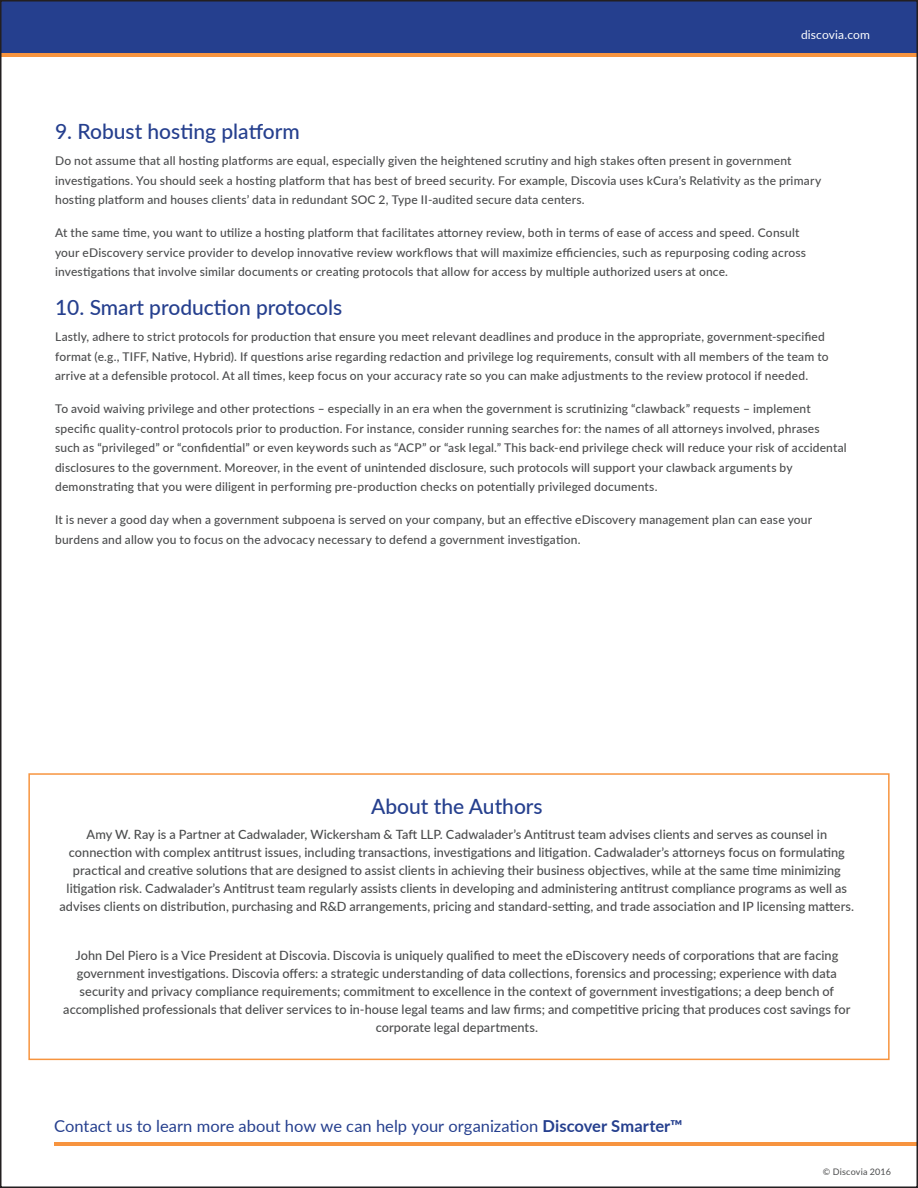
<style>
.page{position:relative;width:918px;height:1188px;background:#fff}
.page>*{position:absolute;margin:0;border:0;box-sizing:border-box;transform-origin:0 0}
.t1{font:500 21px "Lato";color:#253f8e}
.t2{font:16.5px "Lato";color:#253f8e}
.t3{font:500 12.75px/18px "Lato";letter-spacing:.005em;color:#4b4c4d;text-align:center}
.t4{font:500 12px/19.5px "Lato";letter-spacing:.015em;color:#4b4c4d}
.t5{font:12px "Lato";letter-spacing:.01em;color:#fff}
.t6{font:9px "Lato";letter-spacing:.02em;color:#4b4c4d}
.s1{font-weight:700}
</style>
<div class="page">
<div style="left:0;top:0;width:918px;height:53px;background:#253f8e"></div>
<hr style="left:0;top:53px;width:918px;height:4px;background:#f7943f">
<hr style="left:54px;top:1142px;width:864px;height:4px;background:#f7943f">
<div style="left:28px;top:773px;width:862px;height:287px;border:2px solid #f7943f"></div>
<p class="t5" style="left:801px;top:26px;width:70px">discovia.com</p>
<h1 class="t1" style="left:55px;top:116px;width:246px">9. Robust hosting platform</h1>
<p class="t4" style="left:55px;top:151px;width:768px">Do not assume that all hosting platforms are equal, especially given the heightened scrutiny and high stakes often present in government investigations. You should seek a hosting platform that has best of breed security. For example, Discovia uses kCura’s Relativity as the primary hosting platform and houses clients’ data in redundant SOC 2, Type II-audited secure data centers.</p>
<p class="t4" style="left:55px;top:223px;width:753px">At the same time, you want to utilize a hosting platform that facilitates attorney review, both in terms of ease of access and speed. Consult your eDiscovery service provider to develop innovative review workflows that will maximize efficiencies, such as repurposing coding across investigations that involve similar documents or creating protocols that allow for access by multiple authorized users at once.</p>
<h1 class="t1" style="left:55px;top:292px;width:289px">10. Smart production protocols</h1>
<p class="t4" style="left:55px;top:327px;width:775px">Lastly, adhere to strict protocols for production that ensure you meet relevant deadlines and produce in the appropriate, government-specified format (e.g., TIFF, Native, Hybrid). If questions arise regarding redaction and privilege log requirements, consult with all members of the team to arrive at a defensible protocol. At all times, keep focus on your accuracy rate so you can make adjustments to the review protocol if needed.</p>
<p class="t4" style="left:55px;top:399px;width:793px">To avoid waiving privilege and other protections – especially in an era when the government is scrutinizing “clawback” requests – implement specific quality-control protocols prior to production. For instance, consider running searches for: the names of all attorneys involved, phrases such as “privileged” or “confidential” or even keywords such as “ACP” or “ask legal.” This back-end privilege check will reduce your risk of accidental disclosures to the government. Moreover, in the event of unintended disclosure, such protocols will support your clawback arguments by demonstrating that you were diligent in performing pre-production checks on potentially privileged documents.</p>
<p class="t4" style="left:55px;top:510px;width:759px">It is never a good day when a government subpoena is served on your company, but an effective eDiscovery management plan can ease your burdens and allow you to focus on the advocacy necessary to defend a government investigation.</p>
<h1 class="t1" style="left:371px;top:791px;width:173px">About the Authors</h1>
<p class="t3" style="left:59px;top:825px;width:796px">Amy W. Ray is a Partner at Cadwalader, Wickersham &amp; Taft LLP. Cadwalader’s Antitrust team advises clients and serves as counsel in connection with complex antitrust issues, including transactions, investigations and litigation. Cadwalader’s attorneys focus on formulating practical and creative solutions that are designed to assist clients in achieving their business objectives, while at the same time minimizing litigation risk. Cadwalader’s Antitrust team regularly assists clients in developing and administering antitrust compliance programs as well as advises clients on distribution, purchasing and R&amp;D arrangements, pricing and standard-setting, and trade association and IP licensing matters.</p>
<p class="t3" style="left:63px;top:946px;width:789px">John Del Piero is a Vice President at Discovia. Discovia is uniquely qualified to meet the eDiscovery needs of corporations that are facing government investigations. Discovia offers: a strategic understanding of data collections, forensics and processing; experience with data security and privacy compliance requirements; commitment to excellence in the context of government investigations; a deep bench of accomplished professionals that deliver services to in-house legal teams and law firms; and competitive pricing that produces cost savings for corporate legal departments.</p>
<h2 class="t2" style="left:54px;top:1115px;width:630px">Contact us to learn more about how we can help your organization <span class="s1">Discover Smarter™</span></h2>
<p class="t6" style="left:823px;top:1165px;width:70px">© Discovia 2016</p>
</div>
